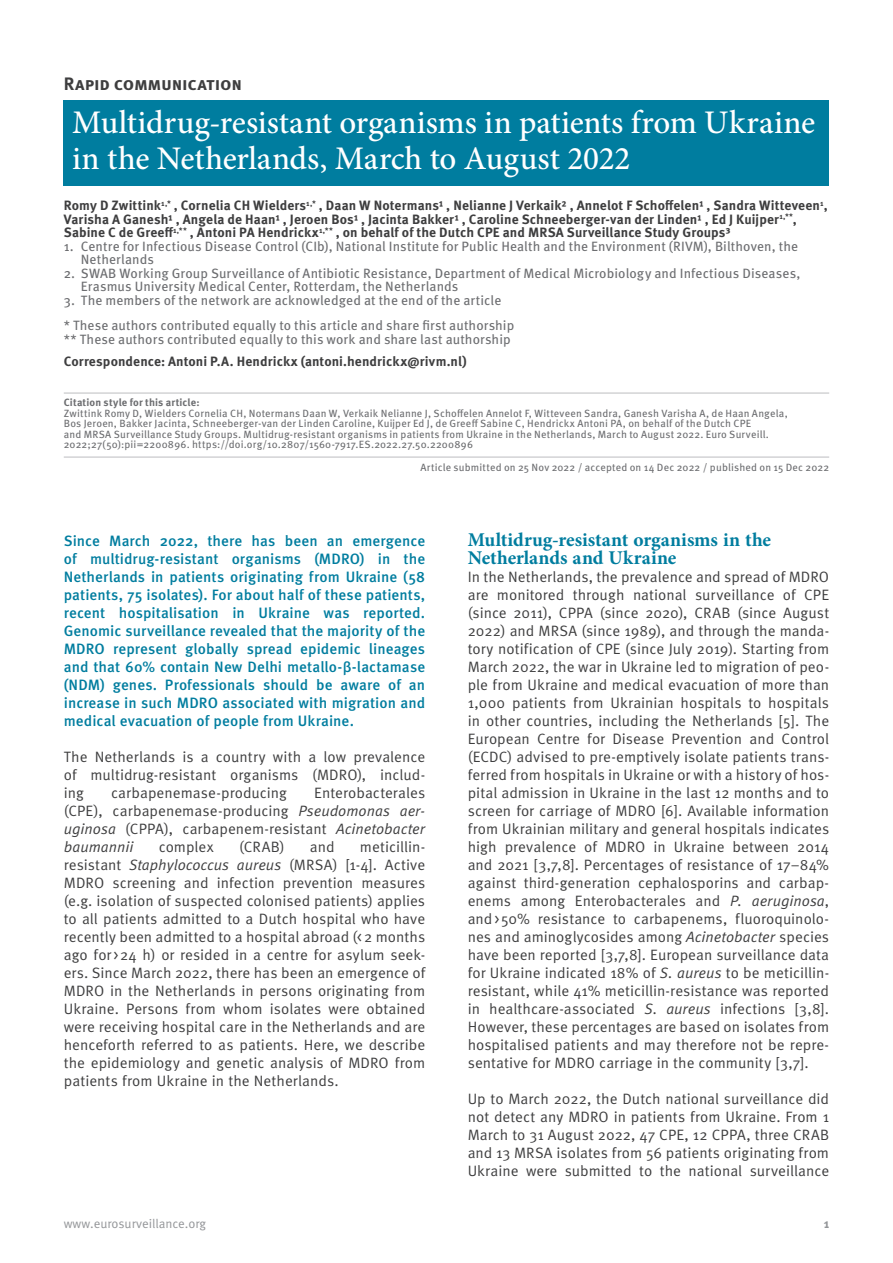
<style>
.page{position:relative;width:893px;height:1263px;background:#fff}
.page>*{position:absolute;margin:0;border:0;box-sizing:border-box;transform-origin:0 0}
.t1{font:500 33px/36px "Minion Pro";letter-spacing:-.005em;color:#fff}
.t2{font:700 19.5px/18px "Minion Pro";color:#007d9f}
.t3{font:700 18px "Meta Pro";letter-spacing:-.015em;color:#3e3e3f}
.t4{font:15px/18px "Meta Pro";color:#3e3e3f;text-align:justify}
.t5{font:500 15px/18px "Meta Pro";letter-spacing:.005em;color:#007d9f;text-align:justify}
.t6{font:13.5px/13.5px "Meta Pro";letter-spacing:.005em;color:#6c6d70}
.t7{font:700 13.5px/13.5px "Meta Pro";letter-spacing:.01em;color:#3e3e3f}
.t8{font:12.75px "Meta Pro";color:#939598}
.t9{font:700 12.75px "Meta Pro";color:#939598}
.t10{font:10.5px/10.5px "Meta Pro";letter-spacing:.015em;color:#6c6d70}
.t11{font:700 10.5px "Meta Pro";letter-spacing:.015em;color:#6c6d70}
.s1{font-style:italic}
</style>
<div class="page">
<hr style="left:64px;top:393px;width:765px;height:1px;background:#bcbdc0">
<hr style="left:64px;top:457px;width:765px;height:1px;background:#bcbdc0">
<div style="left:64px;top:100px;width:765px;height:86px;background:#007d9f"></div>
<p class="t3" style="left:64px;top:72px;width:180px">Rapid communication</p>
<h1 class="t1" style="left:72px;top:104px;width:744px">Multidrug-resistant organisms in patients from Ukraine in the Netherlands, March to August 2022</h1>
<p class="t7" style="left:64px;top:199px;width:765px">Romy D Zwittink<sup>1,*</sup> , Cornelia CH Wielders<sup>1,*</sup> , Daan W Notermans¹ , Nelianne J Verkaik² , Annelot F Schoffelen¹ , Sandra Witteveen<sup>1</sup>,<br>Varisha A Ganesh¹ , Angela de Haan¹ , Jeroen Bos¹ , Jacinta Bakker¹ , Caroline Schneeberger-van der Linden¹ , Ed J Kuijper<sup>1,**</sup>,<br>Sabine C de Greeff<sup>1,**</sup> , Antoni PA Hendrickx<sup>1,**</sup> , on behalf of the Dutch CPE and MRSA Surveillance Study Groups³</p>
<p class="t6" style="left:81px;top:240px;width:719px;text-indent:-17px">1. Centre for Infectious Disease Control (CIb), National Institute for Public Health and the Environment (RIVM), Bilthoven, the<br>Netherlands</p>
<p class="t6" style="left:81px;top:267px;width:721px;text-indent:-17px">2. SWAB Working Group Surveillance of Antibiotic Resistance, Department of Medical Microbiology and Infectious Diseases,<br>Erasmus University Medical Center, Rotterdam, the Netherlands</p>
<p class="t6" style="left:64px;top:288px;width:452px;line-height:25.5px">3. The members of the network are acknowledged at the end of the article<br>* These authors contributed equally to this article and share first authorship</p>
<p class="t6" style="left:64px;top:333px;width:448px">** These authors contributed equally to this work and share last authorship</p>
<p class="t7" style="left:64px;top:355px;width:404px">Correspondence: Antoni P.A. Hendrickx (antoni.hendrickx@rivm.nl)</p>
<p class="t11" style="left:64px;top:396px;width:137px">Citation style for this article:</p>
<p class="t10" style="left:64px;top:408px;width:725px">Zwittink Romy D, Wielders Cornelia CH, Notermans Daan W, Verkaik Nelianne J, Schoffelen Annelot F, Witteveen Sandra, Ganesh Varisha A, de Haan Angela, Bos Jeroen, Bakker Jacinta, Schneeberger-van der Linden Caroline, Kuijper Ed J, de Greeff Sabine C, Hendrickx Antoni PA, on behalf of the Dutch CPE<br>and MRSA Surveillance Study Groups. Multidrug-resistant organisms in patients from Ukraine in the Netherlands, March to August 2022. Euro Surveill.<br>2022;27(50):pii=2200896. https://doi.org/10.2807/1560-7917.ES.2022.27.50.2200896</p>
<p class="t10" style="left:420px;top:463px;width:410px">Article submitted on 25 Nov 2022 / accepted on 14 Dec 2022 / published on 15 Dec 2022</p>
<p class="t5" style="left:64px;top:532px;width:363px">Since March 2022, there has been an emergence of multidrug-resistant organisms (MDRO) in the Netherlands in patients originating from Ukraine (58 patients, 75 isolates). For about half of these patients, recent hospitalisation in Ukraine was reported.<br>Genomic surveillance revealed that the majority of the MDRO represent globally spread epidemic lineages and that 60% contain New Delhi metallo-β-lactamase (NDM) genes. Professionals should be aware of an increase in such MDRO associated with migration and medical evacuation of people from Ukraine.</p>
<p class="t4" style="left:64px;top:748px;width:363px">The Netherlands is a country with a low prevalence of multidrug-resistant organisms (MDRO), includ&shy;ing</p>
<p class="t4" style="left:64px;top:784px;width:363px;text-indent:250px">Enterobacterales (CPE), carbapenemase-producing <span class="s1">Pseudomonas aer&shy;uginosa</span> (CPPA), carbapenem-resistant <span class="s1">Acinetobacter baumannii</span></p>
<p class="t4" style="left:111px;top:784px;width:177px">carbapenemase-producing</p>
<p class="t4" style="left:159px;top:838px;width:57px">complex</p>
<p class="t4" style="left:239px;top:838px;width:47px">(CRAB)</p>
<p class="t4" style="left:310px;top:838px;width:26px">and</p>
<p class="t4" style="left:64px;top:838px;width:363px;text-indent:296px">meticillin&shy;resistant <span class="s1">Staphylococcus aureus</span> (MRSA) [1-4]. Active MDRO screening and infection prevention measures (e.g. isolation of suspected colonised patients) applies to all patients admitted to a Dutch hospital who have recently been admitted to a hospital abroad (&lt;2 months ago for&gt;24 h) or resided in a centre for asylum seek&shy;ers. Since March 2022, there has been an emergence of MDRO in the Netherlands in persons originating from Ukraine. Persons from whom isolates were obtained were receiving hospital care in the Netherlands and are henceforth referred to as patients. Here, we describe the epidemiology and genetic analysis of MDRO from patients from Ukraine in the Netherlands.</p>
<h2 class="t2" style="left:468px;top:530px;width:305px">Multidrug-resistant organisms in the<br>Netherlands and Ukraine</h2>
<p class="t4" style="left:468px;top:568px;width:363px">In the Netherlands, the prevalence and spread of MDRO are monitored through national surveillance of CPE (since 2011), CPPA (since 2020), CRAB (since August 2022) and MRSA (since 1989), and through the manda&shy;tory notification of CPE (since July 2019). Starting from March 2022, the war in Ukraine led to migration of peo&shy;ple from Ukraine and medical evacuation of more than 1,000 patients from Ukrainian hospitals to hospitals in other countries, including the Netherlands [5]. The European Centre for Disease Prevention and Control (ECDC) advised to pre-emptively isolate patients trans&shy;ferred from hospitals in Ukraine or with a history of hos&shy;pital admission in Ukraine in the last 12 months and to screen for carriage of MDRO [6]. Available information from Ukrainian military and general hospitals indicates high prevalence of MDRO in Ukraine between 2014 and 2021 [3,7,8]. Percentages of resistance of 17–84% against third-generation cephalosporins and carbap&shy;enems among Enterobacterales and <span class="s1">P. aeruginosa</span>, and&gt;50% resistance to carbapenems, fluoroquinolo&shy;nes and aminoglycosides among <span class="s1">Acinetobacter</span> species have been reported [3,7,8]. European surveillance data for Ukraine indicated 18% of <span class="s1">S. aureus</span> to be meticillin&shy;resistant, while 41% meticillin-resistance was reported in healthcare-associated <span class="s1">S. aureus</span> infections [3,8].<br>However, these percentages are based on isolates from hospitalised patients and may therefore not be repre&shy;sentative for MDRO carriage in the community [3,7].</p>
<p class="t4" style="left:468px;top:1090px;width:363px">Up to March 2022, the Dutch national surveillance did not detect any MDRO in patients from Ukraine. From 1<br>March to 31 August 2022, 47 CPE, 12 CPPA, three CRAB and 13 MRSA isolates from 56 patients originating from Ukraine were submitted to the national surveillance</p>
<p class="t8" style="left:64px;top:1215px;width:144px">www.eurosurveillance.org</p>
<p class="t9" style="left:824px;top:1215px;width:7px">1</p>
</div>
